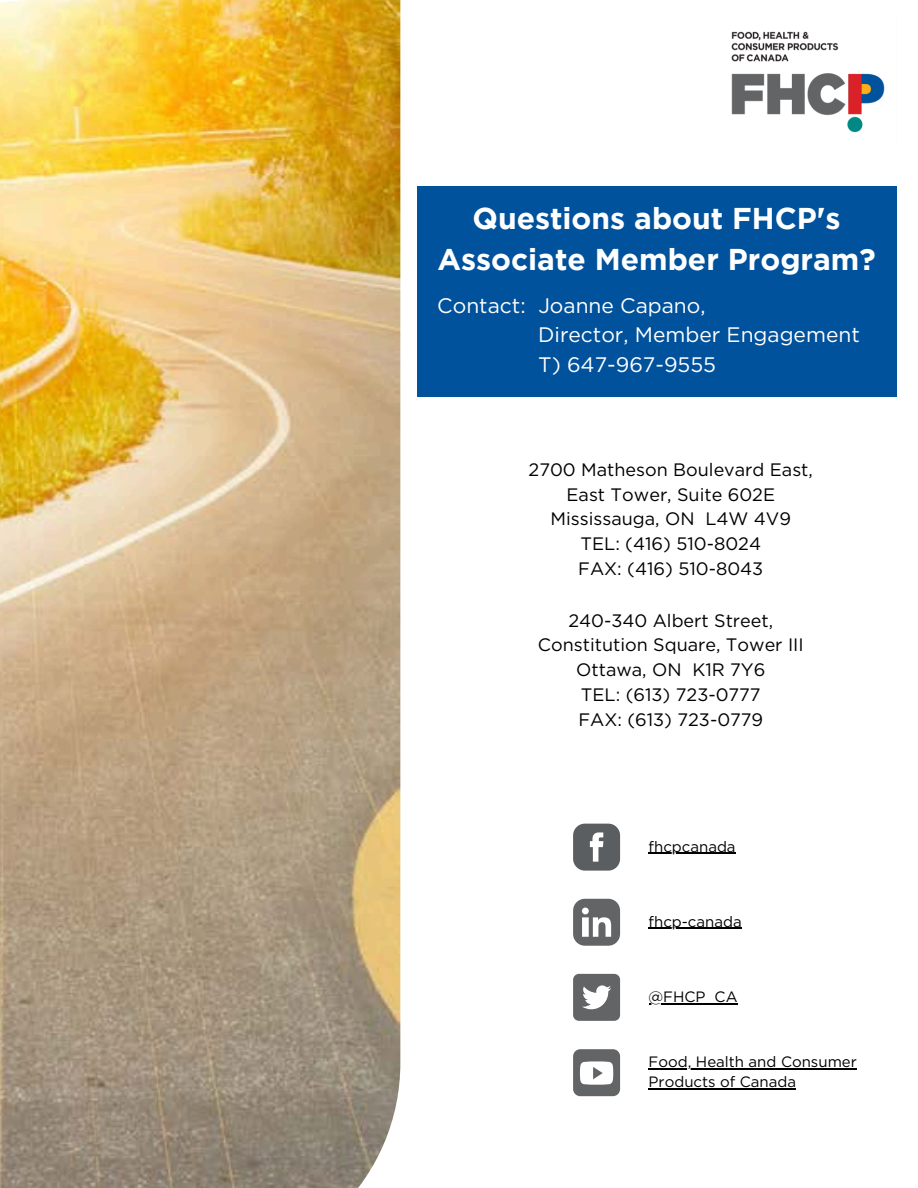
<style>
.page{position:relative;width:918px;height:1188px;background:#fff}
.page>*{position:absolute;margin:0;border:0;box-sizing:border-box;transform-origin:0 0}
.t1{font:700 30px/41.7px "Gotham";color:#fff;text-align:center}
.t2{font:21px/29.2px "Gotham";color:#fff}
.t3{font:18px/24.8px "Gotham";color:#000;text-align:center}
.t4{font:15px "Gotham";color:#000}
</style>
<div class="page">
<img style="left:0;top:0;width:400px;height:1188px">
<img style="left:731px;top:31px;width:154px;height:102px">
<svg style="left:573px;top:824px;width:47px;height:47px;background:#75787a"></svg>
<svg style="left:573px;top:899px;width:47px;height:47px"></svg>
<svg style="left:573px;top:974px;width:47px;height:47px"></svg>
<div style="left:573px;top:1049px;width:47px;height:47px;background:#636466;border-radius:7px"></div>
<svg style="left:580px;top:1061px;width:33px;height:24px"></svg>
<div style="left:417px;top:186px;width:479px;height:211px;background:#00529c"></div>
<hr style="left:649px;top:853px;width:87px;height:1px;background:#000">
<hr style="left:649px;top:928px;width:93px;height:1px;background:#000">
<hr style="left:649px;top:1003px;width:89px;height:1px;background:#000">
<hr style="left:649px;top:1068px;width:208px;height:1px;background:#000">
<hr style="left:649px;top:1088px;width:147px;height:2px;background:#000">
<p class="t1" style="left:437px;top:199px;width:440px">Questions about FHCP's<br>Associate Member Program?</p>
<p class="t2" style="left:538px;top:291px;width:323px;text-indent:-101px">Contact: Joanne Capano,<br>Director, Member Engagement<br>T) 647-967-9555</p>
<h1 class="t3" style="left:529px;top:457px;width:286px">2700 Matheson Boulevard East,<br>East Tower, Suite 602E<br>Mississauga, ON L4W 4V9<br>TEL: (416) 510-8024<br>FAX: (416) 510-8043</h1>
<h2 class="t3" style="left:538px;top:608px;width:267px">240-340 Albert Street,<br>Constitution Square, Tower III<br>Ottawa, ON K1R 7Y6<br>TEL: (613) 723-0777<br>FAX: (613) 723-0779</h2>
<h3 class="t4" style="left:649px;top:838px;width:89px">fhcpcanada</h3>
<h3 class="t4" style="left:649px;top:913px;width:95px">fhcp-canada</h3>
<p class="t4" style="left:649px;top:988px;width:90px">@FHCP_CA</p>
<p class="t4" style="left:649px;top:1053px;width:210px">Food, Health and Consumer</p>
<p class="t4" style="left:649px;top:1074px;width:149px">Products of Canada</p>
</div>
